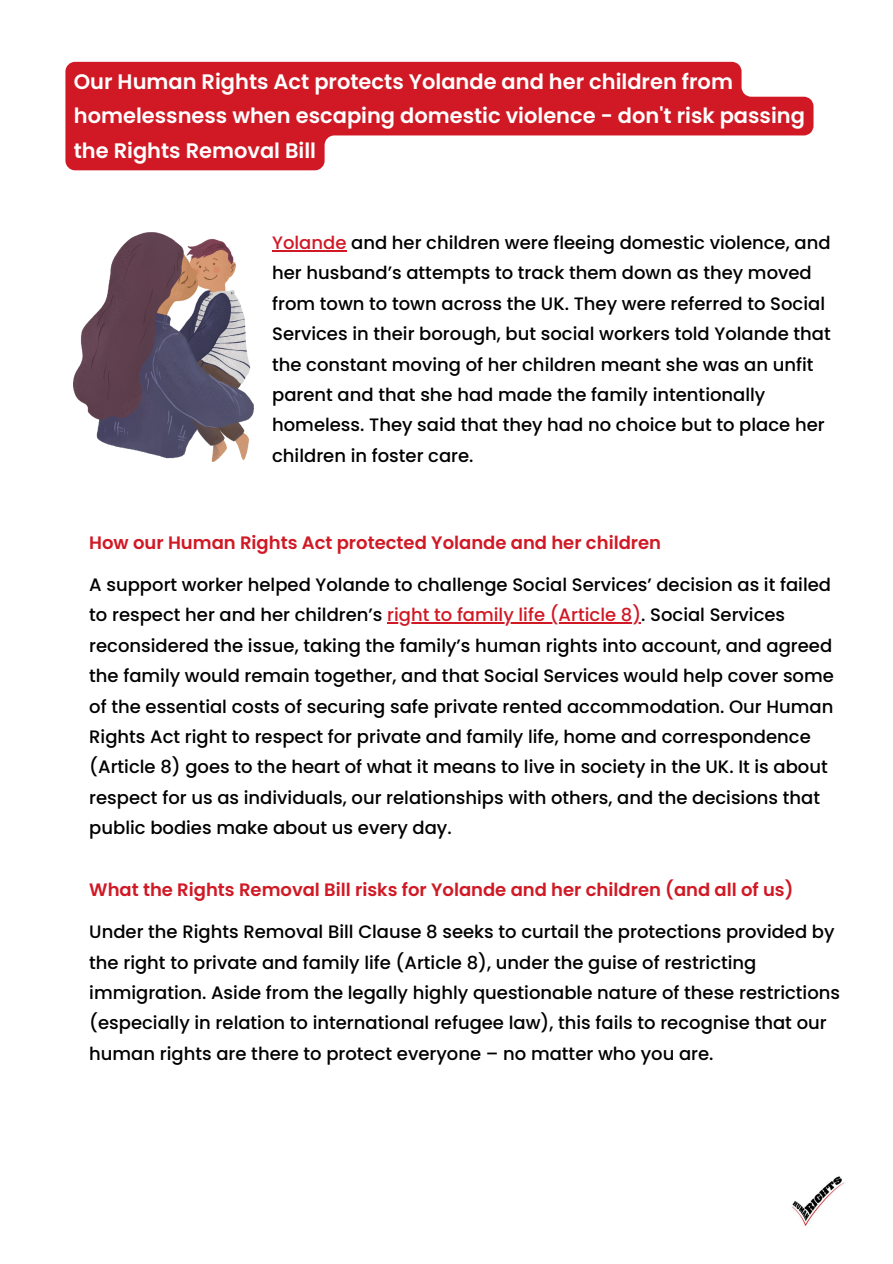
<style>
.page{position:relative;width:893px;height:1264px;background:#fff}
.page>*{position:absolute;margin:0;border:0;box-sizing:border-box;transform-origin:0 0}
.t1{font:600 21px/34.8px "Poppins";color:#fff}
.t2{font:500 18px/30.3px "Poppins";color:#000}
.t3{font:600 18px "Poppins";color:#d01925}
.s1{color:#d01925}
</style>
<div class="page">
<img style="left:792px;top:1176px;width:53px;height:50px">
<hr style="left:272px;top:250px;width:74px;height:1px;background:#d01925">
<svg style="left:65px;top:62px;width:748px;height:108px;fill:#d01925"></svg>
<hr style="left:387px;top:622px;width:254px;height:1px;background:#d01925">
<img style="left:74px;top:232px;width:180px;height:229px">
<p class="t1" style="left:74px;top:64px;width:732px">Our Human Rights Act protects Yolande and her children from homelessness when escaping domestic violence - don't risk passing the Rights Removal Bill</p>
<p class="t2" style="left:272px;top:228px;width:560px"><span class="s1">Yolande</span> and her children were fleeing domestic violence, and her husband’s attempts to track them down as they moved from town to town across the UK. They were referred to Social Services in their borough, but social workers told Yolande that the constant moving of her children meant she was an unfit parent and that she had made the family intentionally homeless. They said that they had no choice but to place her children in foster care.</p>
<p class="t3" style="left:89px;top:530px;width:573px">How our Human Rights Act protected Yolande and her children</p>
<p class="t2" style="left:89px;top:569px;width:746px">A support worker helped Yolande to challenge Social Services’ decision as it failed to respect her and her children’s <span class="s1">right to family life (Article 8)</span>. Social Services reconsidered the issue, taking the family’s human rights into account, and agreed the family would remain together, and that Social Services would help cover some of the essential costs of securing safe private rented accommodation. Our Human Rights Act right to respect for private and family life, home and correspondence (Article 8) goes to the heart of what it means to live in society in the UK. It is about respect for us as individuals, our relationships with others, and the decisions that public bodies make about us every day.</p>
<p class="t3" style="left:89px;top:877px;width:705px">What the Rights Removal Bill risks for Yolande and her children (and all of us)</p>
<p class="t2" style="left:89px;top:916px;width:752px">Under the Rights Removal Bill Clause 8 seeks to curtail the protections provided by the right to private and family life (Article 8), under the guise of restricting immigration. Aside from the legally highly questionable nature of these restrictions (especially in relation to international refugee law), this fails to recognise that our human rights are there to protect everyone – no matter who you are.</p>
</div>
